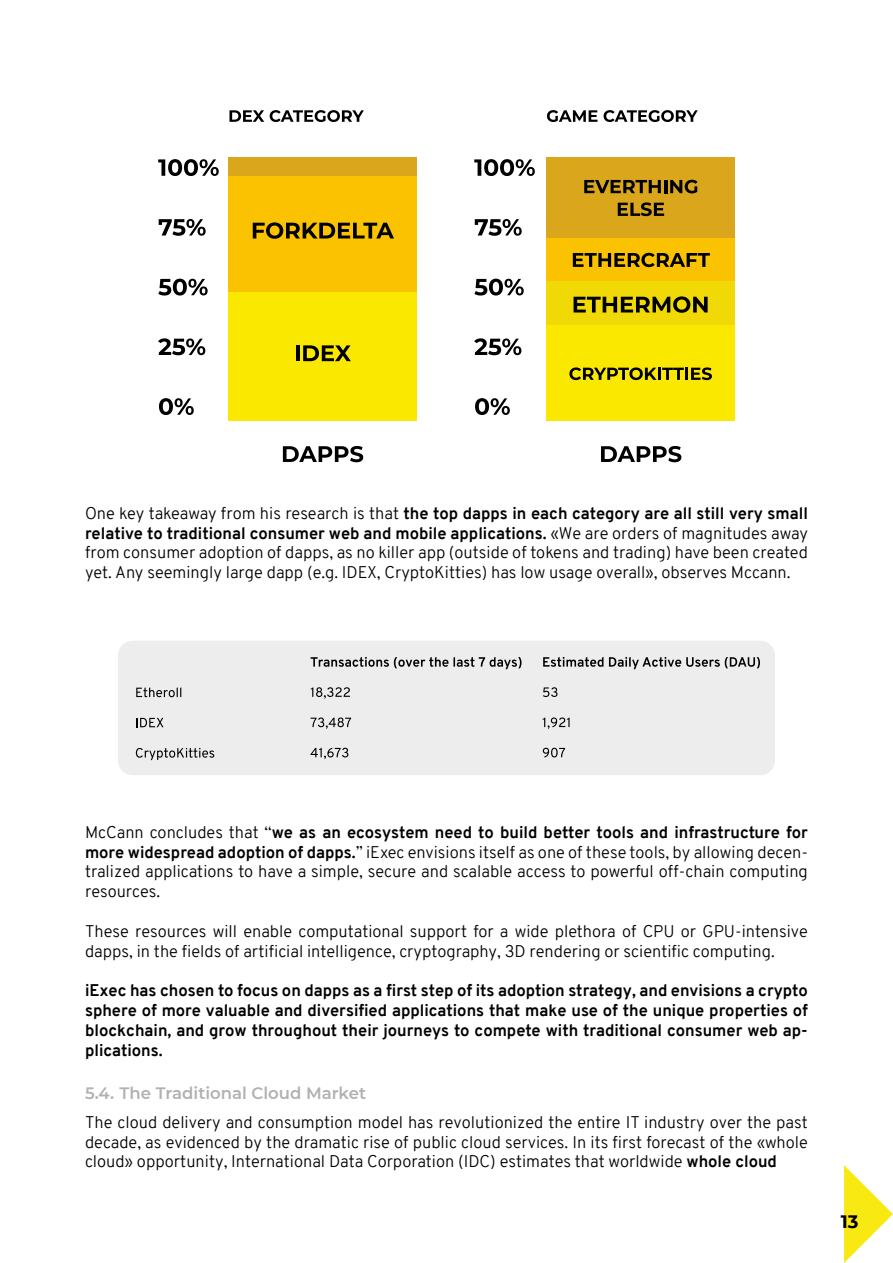
<style>
.page{position:relative;width:893px;height:1263px;background:#fff}
.page>*{position:absolute;margin:0;border:0;box-sizing:border-box;transform-origin:0 0}
.t1{font:700 18px "Montserrat";color:#000}
.t2{font:300 16.5px/19.8px "Overpass";color:#000;text-align:justify}
.t3{font:700 16.5px/19.8px "Overpass";color:#000;text-align:justify}
.t4{font:600 16.5px "Montserrat";color:#b1b1b1}
.s1{font-weight:700}
</style>
<div class="page">
<svg style="left:844px;top:1165px;width:49px;height:98px"></svg>
<div style="left:118px;top:641px;width:657px;height:134px;background:#ededed;border-radius:14px"></div>
<svg style="left:136px;top:687px;width:45px;height:10px"></svg>
<svg style="left:136px;top:718px;width:28px;height:9px"></svg>
<svg style="left:136px;top:748px;width:78px;height:12px"></svg>
<svg style="left:311px;top:657px;width:210px;height:12px"></svg>
<svg style="left:311px;top:687px;width:39px;height:12px"></svg>
<svg style="left:311px;top:717px;width:40px;height:12px"></svg>
<svg style="left:310px;top:748px;width:38px;height:11px"></svg>
<svg style="left:543px;top:657px;width:60px;height:10px"></svg>
<svg style="left:609px;top:657px;width:151px;height:12px"></svg>
<svg style="left:543px;top:687px;width:14px;height:10px"></svg>
<svg style="left:543px;top:717px;width:27px;height:12px"></svg>
<svg style="left:543px;top:748px;width:22px;height:9px"></svg>
<svg style="left:283px;top:446px;width:80px;height:16px"></svg>
<div style="left:228px;top:292px;width:189px;height:129px;background:#fae800"></div>
<div style="left:228px;top:175px;width:189px;height:117px;background:#fac200"></div>
<div style="left:228px;top:157px;width:189px;height:18px;background:#d9a61c"></div>
<svg style="left:158px;top:159px;width:61px;height:17px"></svg>
<svg style="left:159px;top:219px;width:47px;height:17px"></svg>
<svg style="left:158px;top:279px;width:50px;height:17px"></svg>
<svg style="left:158px;top:338px;width:47px;height:17px"></svg>
<svg style="left:159px;top:398px;width:35px;height:17px"></svg>
<svg style="left:229px;top:110px;width:35px;height:12px"></svg>
<svg style="left:270px;top:110px;width:94px;height:12px"></svg>
<svg style="left:253px;top:222px;width:141px;height:17px"></svg>
<hr style="left:296px;top:345px;width:3px;height:16px;background:#000">
<svg style="left:303px;top:345px;width:48px;height:16px"></svg>
<svg style="left:601px;top:446px;width:80px;height:16px"></svg>
<div style="left:546px;top:324px;width:189px;height:97px;background:#fae800"></div>
<div style="left:546px;top:157px;width:189px;height:81px;background:#d9a61c"></div>
<div style="left:546px;top:238px;width:189px;height:43px;background:#fac200"></div>
<div style="left:546px;top:281px;width:189px;height:43px;background:#f0d905"></div>
<svg style="left:474px;top:159px;width:61px;height:17px"></svg>
<svg style="left:475px;top:219px;width:47px;height:17px"></svg>
<svg style="left:474px;top:279px;width:50px;height:17px"></svg>
<svg style="left:474px;top:338px;width:47px;height:17px"></svg>
<svg style="left:475px;top:398px;width:35px;height:17px"></svg>
<svg style="left:547px;top:110px;width:50px;height:12px"></svg>
<svg style="left:604px;top:110px;width:94px;height:12px"></svg>
<svg style="left:584px;top:180px;width:113px;height:13px"></svg>
<svg style="left:618px;top:202px;width:46px;height:14px"></svg>
<svg style="left:573px;top:253px;width:137px;height:14px"></svg>
<svg style="left:574px;top:296px;width:134px;height:17px"></svg>
<svg style="left:569px;top:367px;width:143px;height:13px"></svg>
<p class="t2" style="left:85px;top:503px;width:724px">One key takeaway from his research is that <span class="s1">the top dapps in each category are all still very small relative to traditional consumer web and mobile applications.</span> «We are orders of magnitudes away from consumer adoption of dapps, as no killer app (outside of tokens and trading) have been created yet. Any seemingly large dapp (e.g. IDEX, CryptoKitties) has low usage overall», observes Mccann.</p>
<p class="t2" style="left:85px;top:822px;width:724px">McCann concludes that ‘‘<span class="s1">we as an ecosystem need to build better tools and infrastructure for more widespread adoption of dapps.</span>’’ iExec envisions itself as one of these tools, by allowing decen&shy;tralized applications to have a simple, secure and scalable access to powerful off-chain computing resources.</p>
<p class="t2" style="left:85px;top:921px;width:724px">These resources will enable computational support for a wide plethora of CPU or GPU-intensive dapps, in the fields of artificial intelligence, cryptography, 3D rendering or scientific computing.</p>
<p class="t3" style="left:85px;top:980px;width:724px">iExec has chosen to focus on dapps as a first step of its adoption strategy, and envisions a crypto sphere of more valuable and diversified applications that make use of the unique properties of blockchain, and grow throughout their journeys to compete with traditional consumer web ap&shy;plications.</p>
<p class="t4" style="left:85px;top:1082px;width:282px">5.4. The Traditional Cloud Market</p>
<p class="t2" style="left:85px;top:1112px;width:724px">The cloud delivery and consumption model has revolutionized the entire IT industry over the past decade, as evidenced by the dramatic rise of public cloud services. In its first forecast of the «whole cloud» opportunity, International Data Corporation (IDC) estimates that worldwide <span class="s1">whole cloud</span></p>
<p class="t1" style="left:841px;top:1209px;width:19px">13</p>
</div>
